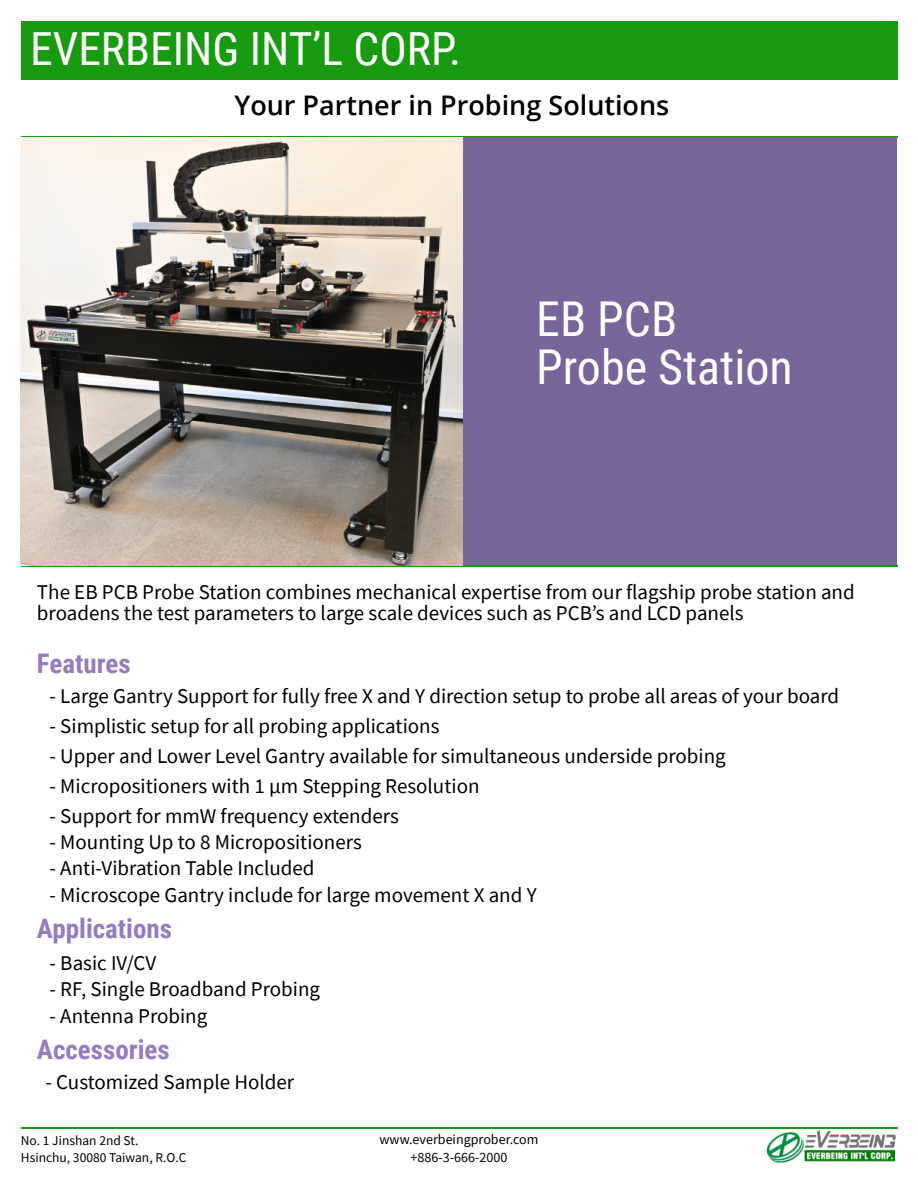
<style>
.page{position:relative;width:918px;height:1188px;background:#fff}
.page>*{position:absolute;margin:0;border:0;box-sizing:border-box;transform-origin:0 0}
.t1{font:48px/48px "Roboto Condensed";color:#fefefe}
.t2{font:45.6px "Roboto Condensed";color:#fefefe}
.t3{font:700 27px "Roboto Condensed";color:#957dbd}
.t4{font:600 27px "Open Sans";color:#000}
.t5{font:21px/21px "Source Sans Pro";color:#000}
.t6{font:14.1px/17.7px "Source Sans Pro";color:#000;text-align:center}
.t7{font:13.5px/17px "Source Sans Pro";color:#000}
</style>
<div class="page">
<hr style="left:21px;top:565px;width:876px;height:2px;background:#199b11">
<hr style="left:21px;top:136px;width:876px;height:2px;background:#199b11">
<div style="left:463px;top:138px;width:434px;height:427px;background:#786599"></div>
<div style="left:21px;top:21px;width:876px;height:59px;background:#199b11"></div>
<img style="left:21px;top:138px;width:442px;height:427px">
<img style="left:766px;top:1130px;width:130px;height:33px">
<hr style="left:21px;top:1127px;width:876px;height:2px;background:#199b11">
<h2 class="t2" style="left:30px;top:31px;width:432px">EVERBEING INT’L CORP.</h2>
<p class="t4" style="left:234px;top:94px;width:437px">Your Partner in Probing Solutions</p>
<h1 class="t1" style="left:536px;top:300px;width:258px">EB PCB<br>Probe Station</h1>
<p class="t5" style="left:37px;top:584px;width:819px">The EB PCB Probe Station combines mechanical expertise from our flagship probe station and broadens the test parameters to large scale devices such as PCB’s and LCD panels</p>
<p class="t3" style="left:37px;top:653px;width:95px">Features</p>
<p class="t5" style="left:50px;top:687px;width:791px">- Large Gantry Support for fully free X and Y direction setup to probe all areas of your board</p>
<p class="t5" style="left:50px;top:717px;width:391px">- Simplistic setup for all probing applications</p>
<p class="t5" style="left:50px;top:747px;width:678px">- Upper and Lower Level Gantry available for simultaneous underside probing</p>
<p class="t5" style="left:50px;top:777px;width:431px">- Micropositioners with 1 µm Stepping Resolution</p>
<p class="t5" style="left:50px;top:807px;width:351px">- Support for mmW frequency extenders</p>
<p class="t5" style="left:50px;top:833px;width:314px">- Mounting Up to 8 Micropositioners</p>
<p class="t5" style="left:50px;top:860px;width:267px">- Anti-Vibration Table Included</p>
<p class="t5" style="left:50px;top:886px;width:489px">- Microscope Gantry include for large movement X and Y</p>
<p class="t3" style="left:37px;top:918px;width:137px">Applications</p>
<p class="t5" style="left:50px;top:954px;width:108px">- Basic IV/CV</p>
<p class="t5" style="left:50px;top:980px;width:272px">- RF, Single Broadband Probing</p>
<p class="t5" style="left:50px;top:1007px;width:159px">- Antenna Probing</p>
<p class="t3" style="left:37px;top:1039px;width:134px">Accessories</p>
<p class="t5" style="left:45px;top:1073px;width:250px">- Customized Sample Holder</p>
<p class="t7" style="left:21px;top:1133px;width:167px">No. 1 Jinshan 2nd St.<br>Hsinchu, 30080 Taiwan, R.O.C</p>
<p class="t6" style="left:379px;top:1132px;width:161px">www.everbeingprober.com +886-3-666-2000</p>
</div>
